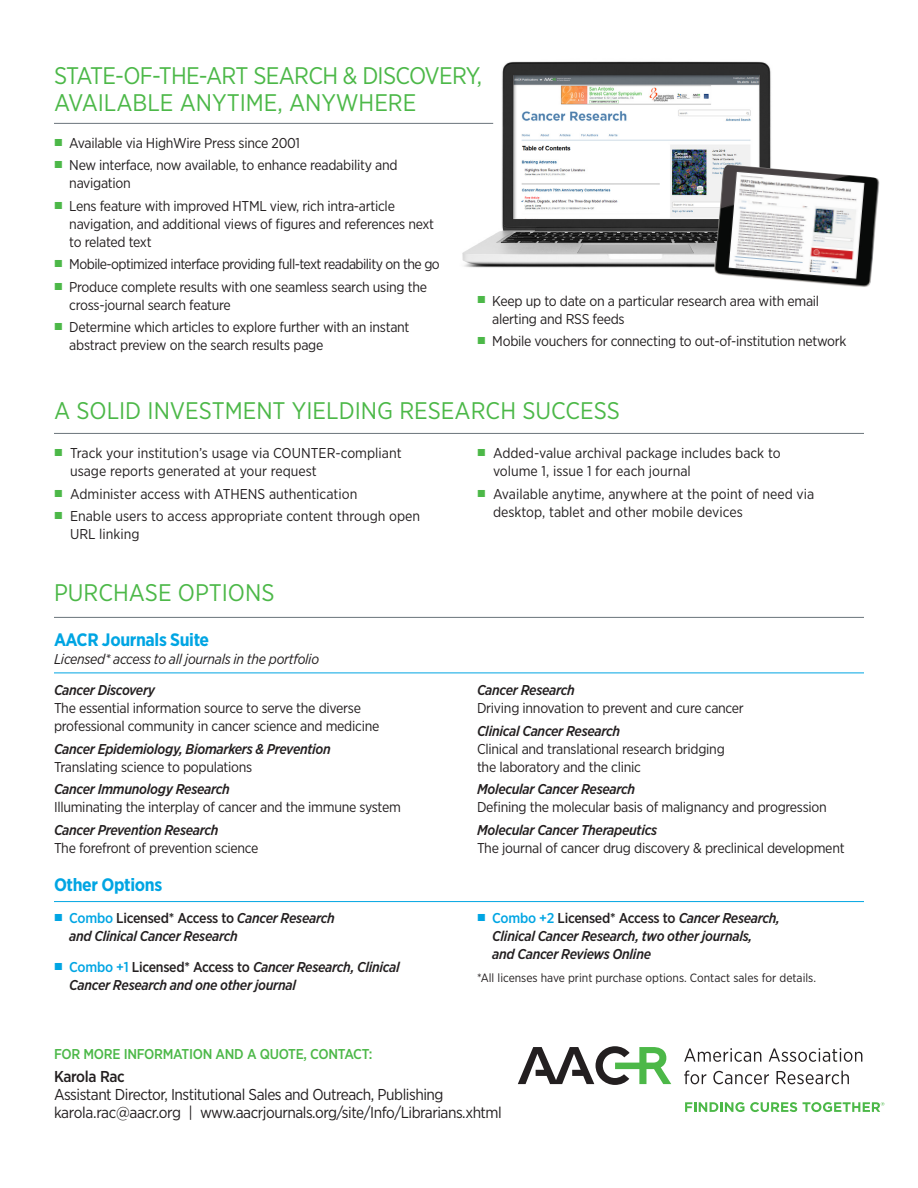
<style>
.page{position:relative;width:918px;height:1188px;background:#fff}
.page>*{position:absolute;margin:0;border:0;box-sizing:border-box;transform-origin:0 0}
.t1{font:24px/27px "Gotham Narrow";letter-spacing:-.03em;color:#4cb848}
.t2{font:24px "Gotham Narrow";color:#4cb848}
.t3{font:700 18px "Gotham Narrow";letter-spacing:-.02em;color:#00a5e3}
.t4{font:15.75px "Gotham Narrow";letter-spacing:-.03em;color:#231f20}
.t5{font:500 15.75px "Gotham Narrow";letter-spacing:-.02em;color:#231f20}
.t6{font:14.25px/18px "Gotham Narrow";letter-spacing:-.02em;color:#231f20}
.t7{font:italic 500 14.25px/18px "Gotham Narrow";letter-spacing:-.02em;color:#231f20}
.t8{font:14.25px/18px "Gotham Narrow";color:#231f20}
.t9{font:14.25px "Gotham Narrow";letter-spacing:-.04em;color:#231f20}
.t10{font:italic 14.25px "Gotham Narrow";letter-spacing:-.02em;color:#231f20}
.t11{font:500 14.25px "Gotham Narrow";letter-spacing:-.02em;color:#4cb848}
.t12{font:12px "Gotham Narrow";color:#231f20}
.s1{font-weight:500;font-style:italic}
.s2{font-style:normal;color:#00a5e3}
.s3{font-style:normal}
</style>
<div class="page">
<img style="left:432px;top:61px;width:339px;height:207px">
<hr style="left:54px;top:123px;width:439px;height:1px;background:#6a747b">
<hr style="left:54px;top:433px;width:810px;height:1px;background:#6a747b">
<hr style="left:54px;top:617px;width:810px;height:1px;background:#6a747b">
<hr style="left:54px;top:673px;width:810px;height:1px;background:#00a5e3">
<hr style="left:54px;top:901px;width:810px;height:1px;background:#00a5e3">
<svg style="left:684px;top:1048px;width:77px;height:14px"></svg>
<svg style="left:769px;top:1048px;width:93px;height:14px"></svg>
<svg style="left:684px;top:1071px;width:22px;height:13px"></svg>
<svg style="left:713px;top:1071px;width:56px;height:13px"></svg>
<svg style="left:777px;top:1071px;width:72px;height:13px"></svg>
<svg style="left:518px;top:1046px;width:153px;height:39px"></svg>
<svg style="left:685px;top:1102px;width:59px;height:10px"></svg>
<svg style="left:750px;top:1102px;width:47px;height:10px"></svg>
<svg style="left:803px;top:1102px;width:81px;height:10px"></svg>
<img style="left:713px;top:165px;width:167px;height:122px">
<p class="t1" style="left:54px;top:61px;width:430px">STATE-OF-THE-ART SEARCH &amp; DISCOVERY,<br>AVAILABLE ANYTIME, ANYWHERE</p>
<p class="t6" style="left:69px;top:134px;width:232px">Available via HighWire Press since 2001</p>
<p class="t6" style="left:69px;top:156px;width:330px">New interface, now available, to enhance readability and navigation</p>
<p class="t6" style="left:69px;top:197px;width:366px">Lens feature with improved HTML view, rich intra-article navigation, and additional views of figures and references next to related text</p>
<p class="t9" style="left:69px;top:256px;width:372px">Mobile-optimized interface providing full-text readability on the go</p>
<p class="t6" style="left:69px;top:278px;width:359px">Produce complete results with one seamless search using the cross-journal search feature</p>
<p class="t6" style="left:69px;top:318px;width:342px">Determine which articles to explore further with an instant abstract preview on the search results page</p>
<p class="t6" style="left:492px;top:291px;width:328px">Keep up to date on a particular research area with email alerting and RSS feeds</p>
<p class="t6" style="left:492px;top:332px;width:356px">Mobile vouchers for connecting to out-of-institution network</p>
<p class="t2" style="left:54px;top:396px;width:567px">A SOLID INVESTMENT YIELDING RESEARCH SUCCESS</p>
<p class="t8" style="left:70px;top:444px;width:333px">Track your institution’s usage via COUNTER-compliant usage reports generated at your request</p>
<p class="t8" style="left:70px;top:485px;width:289px">Administer access with ATHENS authentication</p>
<p class="t8" style="left:70px;top:507px;width:352px">Enable users to access appropriate content through open<br>URL linking</p>
<p class="t2" style="left:54px;top:578px;width:222px">PURCHASE OPTIONS</p>
<p class="t3" style="left:54px;top:628px;width:157px">AACR Journals Suite</p>
<p class="t10" style="left:54px;top:650px;width:267px">Licensed* access to all journals in the portfolio</p>
<p class="t6" style="left:54px;top:681px;width:327px"><span class="s1">Cancer Discovery<br></span>The essential information source to serve the diverse professional community in cancer science and medicine</p>
<p class="t7" style="left:54px;top:740px;width:278px">Cancer Epidemiology, Biomarkers &amp; Prevention</p>
<p class="t6" style="left:54px;top:758px;width:200px">Translating science to populations</p>
<p class="t6" style="left:54px;top:780px;width:348px"><span class="s1">Cancer Immunology Research<br></span>Illuminating the interplay of cancer and the immune system</p>
<p class="t6" style="left:54px;top:821px;width:206px"><span class="s1">Cancer Prevention Research<br></span>The forefront of prevention science</p>
<p class="t3" style="left:54px;top:873px;width:110px">Other Options</p>
<p class="t7" style="left:69px;top:909px;width:267px"><span class="s2">Combo</span> <span class="s3">Licensed* Access to</span> Cancer Research and Clinical Cancer Research</p>
<p class="t7" style="left:69px;top:958px;width:332px"><span class="s2">Combo +1</span> <span class="s3">Licensed* Access to</span> Cancer Research, Clinical<br>Cancer Research and one other journal</p>
<p class="t8" style="left:493px;top:444px;width:289px">Added-value archival package includes back to volume 1, issue 1 for each journal</p>
<p class="t8" style="left:493px;top:485px;width:323px">Available anytime, anywhere at the point of need via desktop, tablet and other mobile devices</p>
<p class="t6" style="left:477px;top:681px;width:268px"><span class="s1">Cancer Research<br></span>Driving innovation to prevent and cure cancer</p>
<p class="t6" style="left:477px;top:721px;width:249px"><span class="s1">Clinical Cancer Research<br></span>Clinical and translational research bridging the laboratory and the clinic</p>
<p class="t7" style="left:477px;top:780px;width:160px">Molecular Cancer Research</p>
<p class="t6" style="left:477px;top:798px;width:351px">Defining the molecular basis of malignancy and progression</p>
<p class="t7" style="left:477px;top:820px;width:182px">Molecular Cancer Therapeutics</p>
<p class="t6" style="left:477px;top:838px;width:369px">The journal of cancer drug discovery &amp; preclinical development</p>
<p class="t7" style="left:492px;top:909px;width:289px"><span class="s2">Combo +2</span> <span class="s3">Licensed* Access to</span> Cancer Research,<br>Clinical Cancer Research, two other journals,<br>and Cancer Reviews Online</p>
<p class="t12" style="left:477px;top:970px;width:341px">*All licenses have print purchase options. Contact sales for details.</p>
<p class="t11" style="left:54px;top:1045px;width:320px">FOR MORE INFORMATION AND A QUOTE, CONTACT:</p>
<p class="t5" style="left:54px;top:1066px;width:72px">Karola Rac</p>
<p class="t4" style="left:54px;top:1084px;width:391px">Assistant Director, Institutional Sales and Outreach, Publishing</p>
<p class="t4" style="left:54px;top:1102px;width:449px">karola.rac@aacr.org | www.aacrjournals.org/site/Info/Librarians.xhtml</p>
</div>
